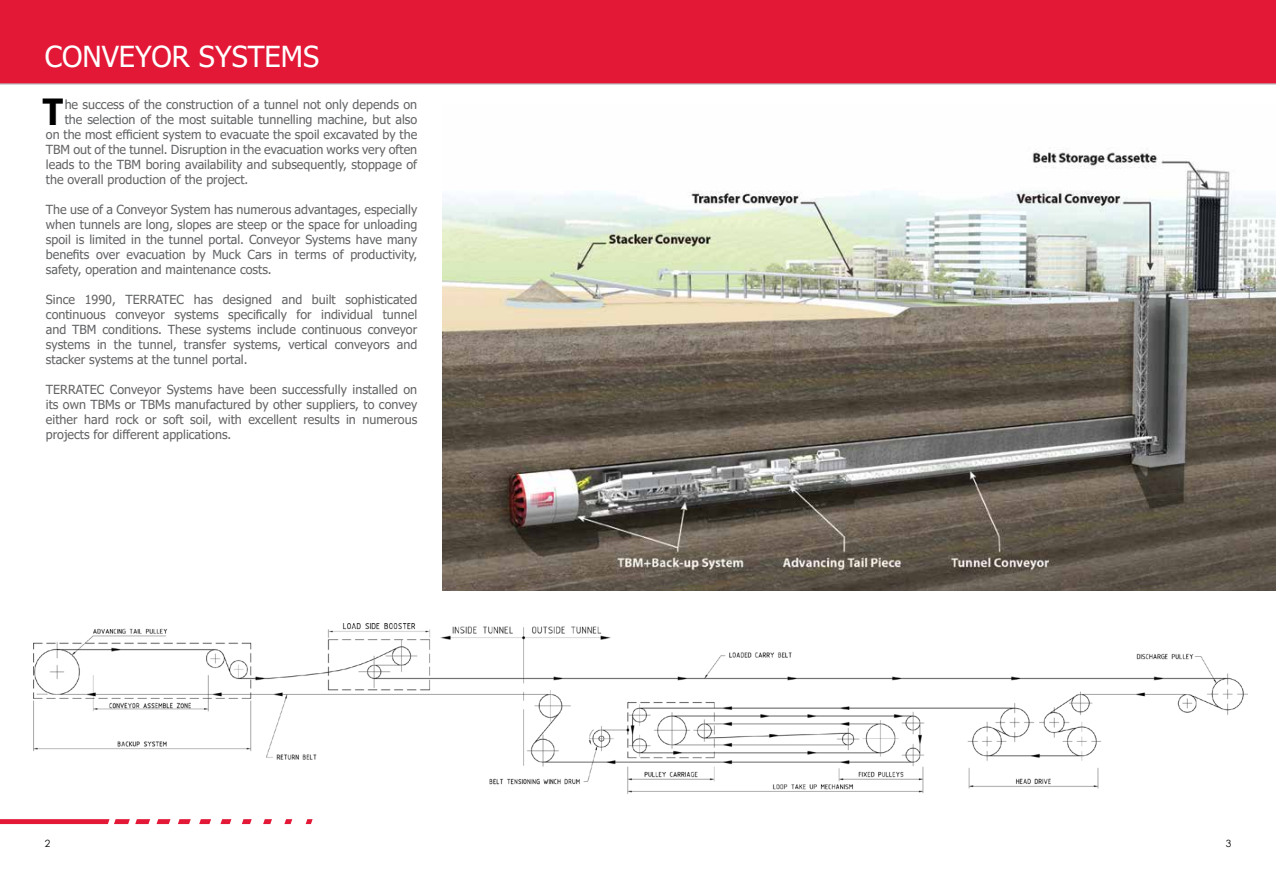
<style>
.page{position:relative;width:1276px;height:876px;background:#fff}
.page>*{position:absolute;margin:0;border:0;box-sizing:border-box;transform-origin:0 0}
.t1{font:700 36px "Tahoma";color:#000;scale:.92 1}
.t2{font:28.88px "Tahoma";color:#fff}
.t3{font:12.5px/15px "Tahoma";color:#636466;text-align:justify}
.t4{font:10px "Century Gothic";color:#000}
</style>
<div class="page">
<img style="left:443px;top:147px;width:833px;height:443px">
<img style="left:33px;top:623px;width:1214px;height:171px">
<svg style="left:0;top:819px;width:150px;height:4px"></svg>
<svg style="left:263px;top:819px;width:9px;height:4px"></svg>
<svg style="left:221px;top:819px;width:10px;height:4px"></svg>
<svg style="left:306px;top:819px;width:7px;height:4px"></svg>
<svg style="left:242px;top:819px;width:10px;height:4px"></svg>
<svg style="left:157px;top:819px;width:13px;height:4px"></svg>
<svg style="left:199px;top:819px;width:12px;height:4px"></svg>
<svg style="left:178px;top:819px;width:13px;height:4px"></svg>
<svg style="left:284px;top:819px;width:8px;height:4px"></svg>
<div style="left:0;top:0;width:1276px;height:85px;background:#e31837"></div>
<h2 class="t2" style="left:45px;top:37px;width:276px">CONVEYOR SYSTEMS</h2>
<h1 class="t1" style="left:43px;top:87px;width:23px">T</h1>
<p class="t3" style="left:65px;top:97px;width:354px">he success of the construction of a tunnel not only depends on</p>
<p class="t3" style="left:65px;top:112px;width:354px">the selection of the most suitable tunnelling machine, but also</p>
<p class="t3" style="left:46px;top:127px;width:373px">on the most efficient system to evacuate the spoil excavated by the</p>
<p class="t3" style="left:46px;top:142px;width:373px">TBM out of the tunnel. Disruption in the evacuation works very often</p>
<p class="t3" style="left:46px;top:157px;width:373px">leads to the TBM boring availability and subsequently, stoppage of</p>
<p class="t3" style="left:46px;top:172px;width:204px">the overall production of the project.</p>
<p class="t3" style="left:46px;top:202px;width:373px">The use of a Conveyor System has numerous advantages, especially when tunnels are long, slopes are steep or the space for unloading spoil is limited in the tunnel portal. Conveyor Systems have many benefits over evacuation by Muck Cars in terms of productivity, safety, operation and maintenance costs.</p>
<p class="t3" style="left:46px;top:292px;width:373px">Since 1990, TERRATEC has designed and built sophisticated continuous conveyor systems specifically for individual tunnel and TBM conditions. These systems include continuous conveyor systems in the tunnel, transfer systems, vertical conveyors and stacker systems at the tunnel portal.</p>
<p class="t3" style="left:46px;top:382px;width:373px">TERRATEC Conveyor Systems have been successfully installed on its own TBMs or TBMs manufactured by other suppliers, to convey either hard rock or soft soil, with excellent results in numerous projects for different applications.</p>
<p class="t4" style="left:45px;top:835px;width:7px">2</p>
<p class="t4" style="left:1225px;top:835px;width:7px">3</p>
</div>
